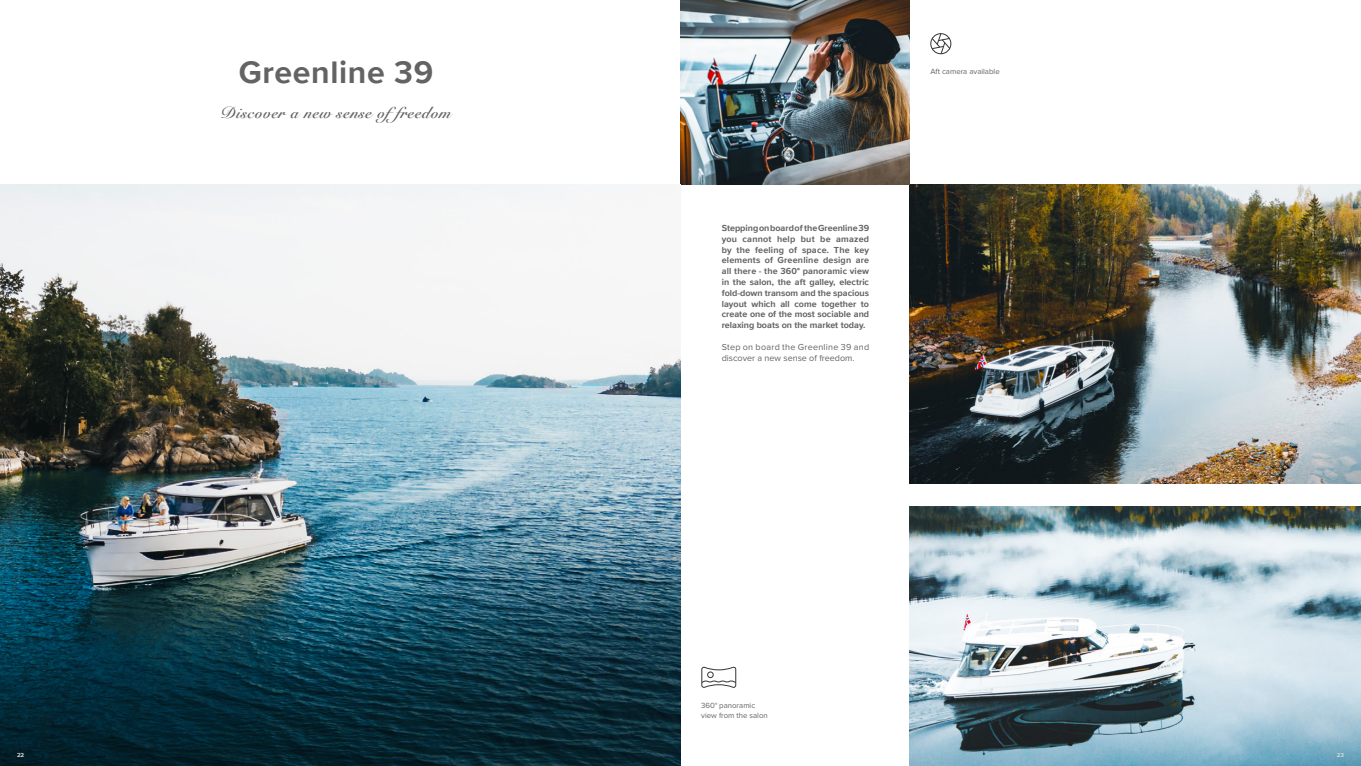
<style>
.page{position:relative;width:1361px;height:766px;background:#fff}
.page>*{position:absolute;margin:0;border:0;box-sizing:border-box;transform-origin:0 0}
.t1{font:700 32px "Proxima Nova";letter-spacing:.02em;color:#646363}
.t2{font:700 16px "Snell Roundhand";letter-spacing:.04em;color:#646363}
.t3{font:700 9px/10.8px "Proxima Nova";color:#646363;text-align:justify}
.t4{font:9px/10.8px "Proxima Nova";letter-spacing:.03em;color:#646363}
.t5{font:7.8px/10px "Proxima Nova";color:#646363}
.t6{font:700 6px "Proxima Nova";color:#d6d6d5}
</style>
<div class="page">
<img style="left:909px;top:184px;width:452px;height:299px">
<img style="left:680px;top:0;width:229px;height:184px">
<img style="left:909px;top:506px;width:452px;height:259px">
<img style="left:0;top:184px;width:680px;height:581px">
<div style="left:930px;top:33px;width:21px;height:21px;border:1px solid #343434;border-radius:50%"></div>
<svg style="left:931px;top:33px;width:19px;height:21px"></svg>
<svg style="left:701px;top:666px;width:35px;height:21px"></svg>
<h1 class="t1" style="left:239px;top:48px;width:196px">Greenline 39</h1>
<h2 class="t2" style="left:221px;top:99px;width:232px">Discover a new sense offreedom</h2>
<p class="t3" style="left:722px;top:222px;width:149px">Stepping on board of the Greenline 39 you cannot help but be amazed by the feeling of space. The key elements of Greenline design are all there - the 360° panoramic view in the salon, the aft galley, electric fold-down transom and the spacious layout which all come together to create one of the most sociable and relaxing boats on the market today.</p>
<p class="t4" style="left:722px;top:341px;width:149px">Step on board the Greenline 39 and discover a new sense of freedom.</p>
<p class="t5" style="left:930px;top:66px;width:71px">Aft camera available</p>
<p class="t5" style="left:701px;top:700px;width:68px">360° panoramic view from the salon</p>
<p class="t6" style="left:17px;top:749px;width:9px">22</p>
<p class="t6" style="left:1336px;top:749px;width:9px">23</p>
</div>
